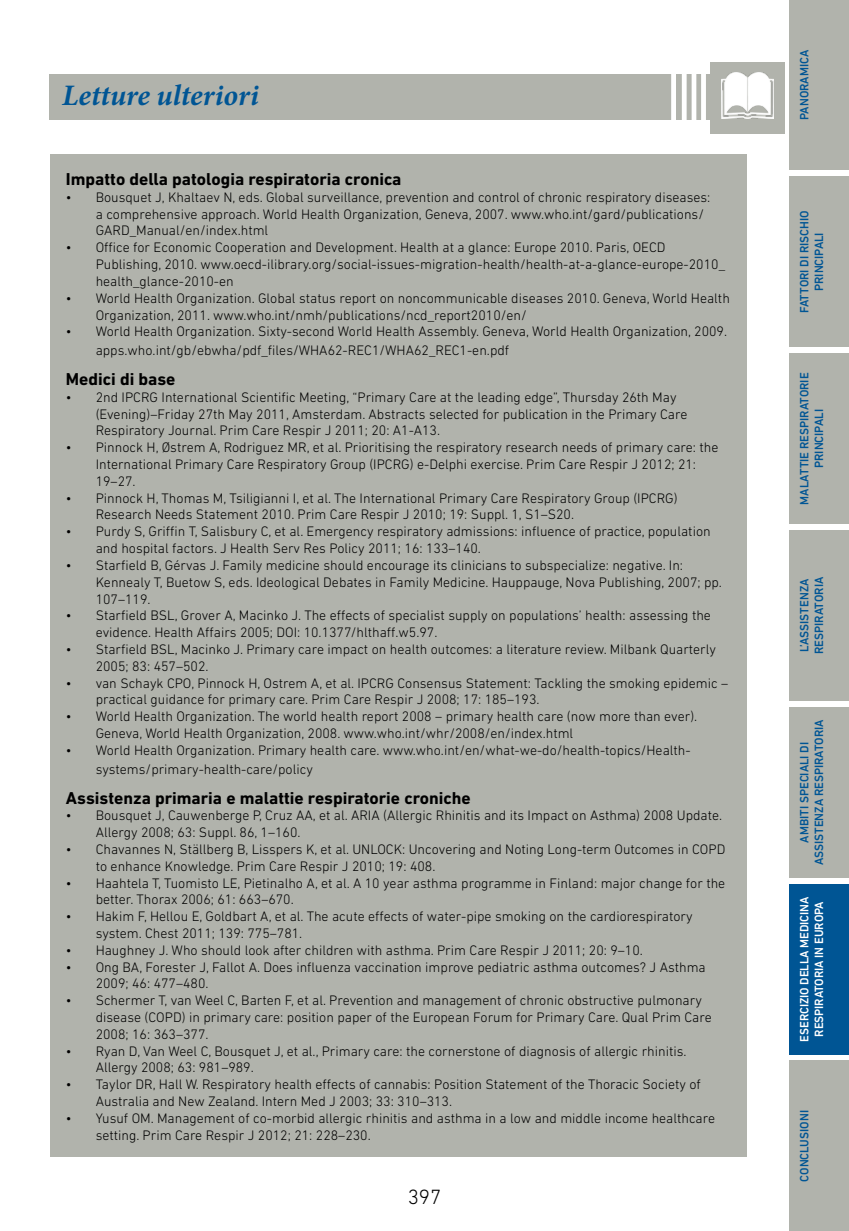
<style>
.page{position:relative;width:849px;height:1231px;background:#fff}
.page>*{position:absolute;margin:0;border:0;box-sizing:border-box;transform-origin:0 0}
.t1{font:italic 700 29.75px "Minion Pro";color:#005594}
.t2{font:300 21px "DIN Next LT Pro";color:#000}
.t3{font:700 17.5px "DIN Next LT Pro";color:#000}
.t4{font:300 14px/16.8px "DIN Next LT Pro";color:#000}
.t5{font:500 12.25px/14.7px "DIN Next LT Pro";color:#005594;text-align:center}
.t6{font:500 12.25px/14.7px "DIN Next LT Pro";letter-spacing:-.005em;color:#fff;text-align:center}
</style>
<div class="page">
<div style="left:50px;top:154px;width:696px;height:1002px;background:#b1b3ac"></div>
<div style="left:50px;top:74px;width:660px;height:45px;background:#b1b3ac"></div>
<div style="left:710px;top:62px;width:74px;height:72px;background:#b1b3ac"></div>
<hr style="left:702px;top:66px;width:3px;height:72px;background:#fff">
<hr style="left:701px;top:70px;width:3px;height:71px;background:#fff">
<hr style="left:692px;top:66px;width:4px;height:72px;background:#fff">
<svg style="left:691px;top:74px;width:1px;height:46px"></svg>
<hr style="left:682px;top:66px;width:4px;height:72px;background:#fff">
<svg style="left:681px;top:74px;width:1px;height:46px"></svg>
<svg style="left:671px;top:74px;width:4px;height:46px"></svg>
<img style="left:721px;top:73px;width:52px;height:45px">
<div style="left:789px;top:0;width:59px;height:170px;background:#b1b3ac"></div>
<div style="left:789px;top:177px;width:59px;height:170px;background:#b1b3ac"></div>
<div style="left:789px;top:353px;width:59px;height:170px;background:#b1b3ac"></div>
<div style="left:789px;top:530px;width:59px;height:170px;background:#b1b3ac"></div>
<div style="left:789px;top:884px;width:59px;height:169px;background:#005594"></div>
<div style="left:789px;top:1060px;width:59px;height:170px;background:#b1b3ac"></div>
<div style="left:789px;top:707px;width:59px;height:170px;background:#b1b3ac"></div>
<h1 class="t1" style="left:62px;top:74px;width:198px">Letture ulteriori</h1>
<p class="t3" style="left:66px;top:169px;width:337px">Impatto della patologia respiratoria cronica</p>
<p class="t4" style="left:96px;top:188px;width:616px;text-indent:-30px">• Bousquet J, Khaltaev N, eds. Global surveillance, prevention and control of chronic respiratory diseases: a comprehensive approach. World Health Organization, Geneva, 2007. www.who.int/gard/publications/<br>GARD_Manual/en/index.html</p>
<p class="t4" style="left:96px;top:239px;width:630px;text-indent:-30px">• Office for Economic Cooperation and Development. Health at a glance: Europe 2010. Paris, OECD<br>Publishing, 2010. www.oecd-ilibrary.org/social-issues-migration-health/health-at-a-glance-europe-2010_ health_glance-2010-en</p>
<p class="t4" style="left:96px;top:289px;width:635px;text-indent:-30px">• World Health Organization. Global status report on noncommunicable diseases 2010. Geneva, World Health<br>Organization, 2011. www.who.int/nmh/publications/ncd_report2010/en/</p>
<p class="t4" style="left:96px;top:322px;width:632px;line-height:18.9px;text-indent:-30px">• World Health Organization. Sixty-second World Health Assembly. Geneva, World Health Organization, 2009. apps.who.int/gb/ebwha/pdf_files/WHA62-REC1/WHA62_REC1-en.pdf</p>
<p class="t3" style="left:66px;top:369px;width:111px">Medici di base</p>
<p class="t4" style="left:96px;top:388px;width:593px;text-indent:-30px">• 2nd IPCRG International Scientific Meeting, “Primary Care at the leading edge”, Thursday 26th May (Evening)–Friday 27th May 2011, Amsterdam. Abstracts selected for publication in the Primary Care<br>Respiratory Journal. Prim Care Respir J 2011; 20: A1-A13.</p>
<p class="t4" style="left:96px;top:439px;width:624px;text-indent:-30px">• Pinnock H, Østrem A, Rodriguez MR, et al. Prioritising the respiratory research needs of primary care: the<br>International Primary Care Respiratory Group (IPCRG) e-Delphi exercise. Prim Care Respir J 2012; 21:<br>19–27.</p>
<p class="t4" style="left:96px;top:489px;width:583px;text-indent:-30px">• Pinnock H, Thomas M, Tsiligianni I, et al. The International Primary Care Respiratory Group (IPCRG)<br>Research Needs Statement 2010. Prim Care Respir J 2010; 19: Suppl. 1, S1–S20.</p>
<p class="t4" style="left:96px;top:523px;width:616px;text-indent:-30px">• Purdy S, Griffin T, Salisbury C, et al. Emergency respiratory admissions: influence of practice, population and hospital factors. J Health Serv Res Policy 2011; 16: 133–140.</p>
<p class="t4" style="left:96px;top:556px;width:627px;text-indent:-30px">• Starfield B, Gérvas J. Family medicine should encourage its clinicians to subspecialize: negative. In:<br>Kennealy T, Buetow S, eds. Ideological Debates in Family Medicine. Hauppauge, Nova Publishing, 2007; pp.<br>107–119.</p>
<p class="t4" style="left:96px;top:607px;width:616px;text-indent:-30px">• Starfield BSL, Grover A, Macinko J. The effects of specialist supply on populations’ health: assessing the evidence. Health Affairs 2005; DOI: 10.1377/hlthaff.w5.97.</p>
<p class="t4" style="left:96px;top:640px;width:621px;text-indent:-30px">• Starfield BSL, Macinko J. Primary care impact on health outcomes: a literature review. Milbank Quarterly<br>2005; 83: 457–502.</p>
<p class="t4" style="left:96px;top:674px;width:634px;text-indent:-30px">• van Schayk CPO, Pinnock H, Ostrem A, et al. IPCRG Consensus Statement: Tackling the smoking epidemic – practical guidance for primary care. Prim Care Respir J 2008; 17: 185–193.</p>
<p class="t4" style="left:96px;top:707px;width:603px;text-indent:-30px">• World Health Organization. The world health report 2008 – primary health care (now more than ever).<br>Geneva, World Health Organization, 2008. www.who.int/whr/2008/en/index.html</p>
<p class="t4" style="left:96px;top:740px;width:596px;line-height:18.9px;text-indent:-30px">• World Health Organization. Primary health care. www.who.int/en/what-we-do/health-topics/Health&shy;systems/primary-health-care/policy</p>
<p class="t3" style="left:66px;top:787px;width:406px">Assistenza primaria e malattie respiratorie croniche</p>
<p class="t4" style="left:96px;top:807px;width:628px;text-indent:-30px">• Bousquet J, Cauwenberge P, Cruz AA, et al. ARIA (Allergic Rhinitis and its Impact on Asthma) 2008 Update.<br>Allergy 2008; 63: Suppl. 86, 1–160.</p>
<p class="t4" style="left:96px;top:840px;width:631px;text-indent:-30px">• Chavannes N, Ställberg B, Lisspers K, et al. UNLOCK: Uncovering and Noting Long-term Outcomes in COPD to enhance Knowledge. Prim Care Respir J 2010; 19: 408.</p>
<p class="t4" style="left:96px;top:874px;width:631px;text-indent:-30px">• Haahtela T, Tuomisto LE, Pietinalho A, et al. A 10 year asthma programme in Finland: major change for the better. Thorax 2006; 61: 663–670.</p>
<p class="t4" style="left:96px;top:907px;width:598px;text-indent:-30px">• Hakim F, Hellou E, Goldbart A, et al. The acute effects of water-pipe smoking on the cardiorespiratory system. Chest 2011; 139: 775–781.</p>
<p class="t4" style="left:66px;top:941px;width:578px">• Haughney J. Who should look after children with asthma. Prim Care Respir J 2011; 20: 9–10.</p>
<p class="t4" style="left:96px;top:958px;width:611px;text-indent:-30px">• Ong BA, Forester J, Fallot A. Does influenza vaccination improve pediatric asthma outcomes? J Asthma<br>2009; 46: 477–480.</p>
<p class="t4" style="left:96px;top:991px;width:617px;text-indent:-30px">• Schermer T, van Weel C, Barten F, et al. Prevention and management of chronic obstructive pulmonary disease (COPD) in primary care: position paper of the European Forum for Primary Care. Qual Prim Care<br>2008; 16: 363–377.</p>
<p class="t4" style="left:96px;top:1042px;width:592px;text-indent:-30px">• Ryan D, Van Weel C, Bousquet J, et al., Primary care: the cornerstone of diagnosis of allergic rhinitis.<br>Allergy 2008; 63: 981–989.</p>
<p class="t4" style="left:96px;top:1075px;width:606px;text-indent:-30px">• Taylor DR, Hall W. Respiratory health effects of cannabis: Position Statement of the Thoracic Society of<br>Australia and New Zealand. Intern Med J 2003; 33: 310–313.</p>
<p class="t4" style="left:96px;top:1109px;width:620px;text-indent:-30px">• Yusuf OM. Management of co-morbid allergic rhinitis and asthma in a low and middle income healthcare setting. Prim Care Respir J 2012; 21: 228–230.</p>
<h2 class="t2" style="left:407px;top:1184px;width:35px">397</h2>
<p class="t5" style="left:796px;top:120px;width:71px;rotate:-90deg">Panoramica</p>
<p class="t5" style="left:796px;top:313px;width:103px;rotate:-90deg">Fattori di rischio principali</p>
<p class="t5" style="left:796px;top:504px;width:132px;rotate:-90deg">Malattie respiratorie principali</p>
<p class="t5" style="left:796px;top:654px;width:79px;text-align:left;rotate:-90deg">l’assistenza respiratoria</p>
<p class="t5" style="left:796px;top:865px;width:148px;rotate:-90deg">Ambiti speciali di assistenza respiratoria</p>
<p class="t6" style="left:796px;top:1041px;width:147px;rotate:-90deg">Esercizio della medicina respiratoria in Europa</p>
<p class="t5" style="left:796px;top:1181px;width:71px;rotate:-90deg">Conclusioni</p>
</div>
